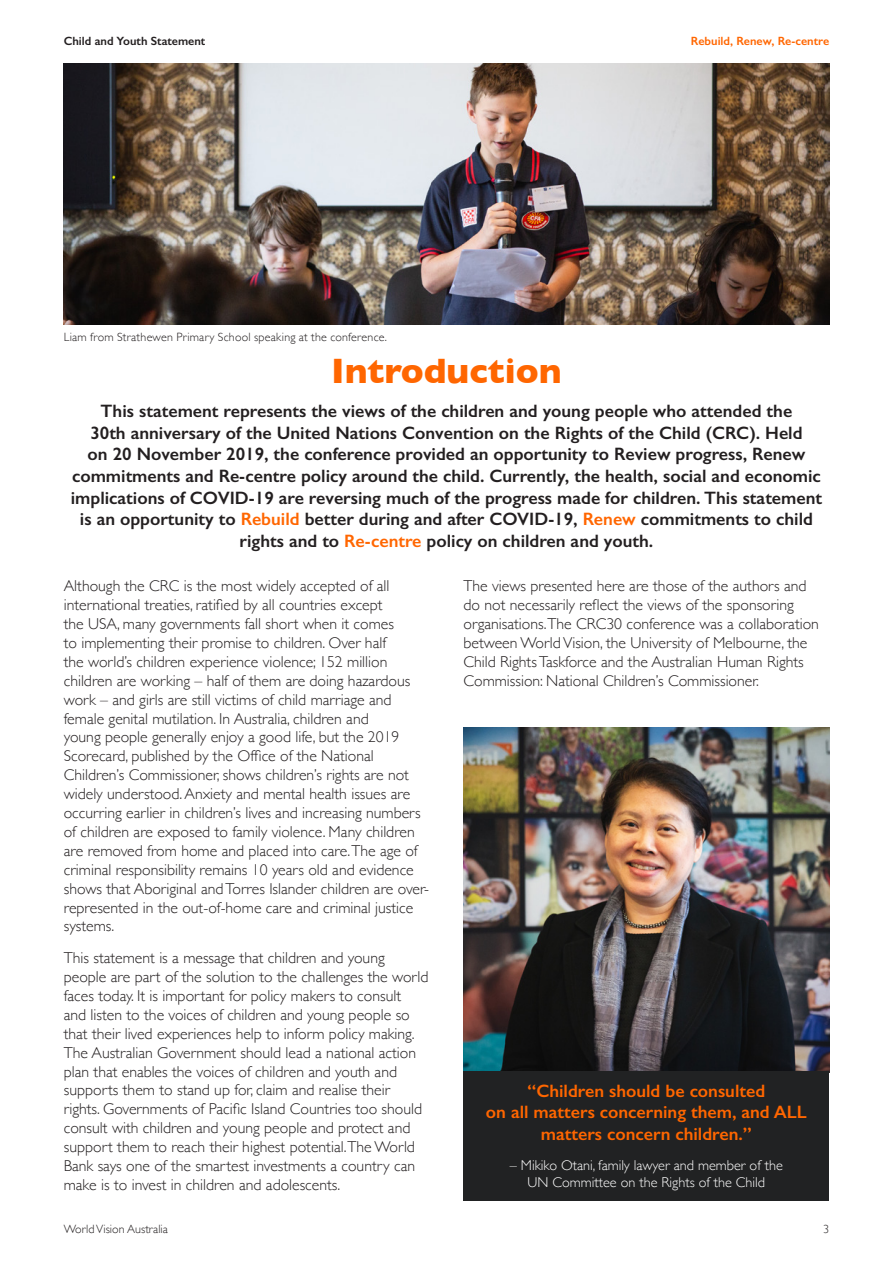
<style>
.page{position:relative;width:893px;height:1263px;background:#fff}
.page>*{position:absolute;margin:0;border:0;box-sizing:border-box;transform-origin:0 0}
.Head_A{font:700 36px "Gill Sans";color:#f60}
.Intro_para_12pt{font:600 18px/21.6px "Gill Sans";color:#231f20;text-align:center}
.Body_copy{font:600 18px/21.6px "Gill Sans";color:#f60;text-align:center}
.Body_copy-2{font:300 15.75px/18.9px "Gill Sans";color:#231f20}
.pull_quote_credit{font:300 14.25px/17.2px "Gill Sans";color:#fff;text-align:center}
.Subhead_A{font:300 12px "Gill Sans";letter-spacing:.02em;color:#231f20}
.t1{font:600 12px "Gill Sans";color:#f60}
.t2{font:600 12px "Gill Sans";color:#231f20}
.Subhead_A-2{font:300 12px "Gill Sans";color:#231f20}
.s1{color:#f60}
</style>
<div class="page">
<img style="left:463px;top:727px;width:366px;height:344px">
<div style="left:463px;top:1071px;width:366px;height:129px;background:#212223"></div>
<img style="left:64px;top:64px;width:765px;height:260px">
<p class="t2" style="left:64px;top:34px;width:143px">Child and Youth Statement</p>
<p class="t1" style="left:691px;top:34px;width:140px">Rebuild, Renew, Re-centre</p>
<p class="Subhead_A" style="left:64px;top:328px;width:325px">Liam from Strathewen Primary School speaking at the conference.</p>
<p class="Head_A" style="left:331px;top:342px;width:232px">Introduction</p>
<p class="Intro_para_12pt" style="left:71px;top:400px;width:753px">This statement represents the views of the children and young people who attended the<br>30th anniversary of the United Nations Convention on the Rights of the Child (CRC). Held<br>on 20 November 2019, the conference provided an opportunity to Review progress, Renew commitments and Re-centre policy around the child. Currently, the health, social and economic implications of COVID-19 are reversing much of the progress made for children. This statement is an opportunity to <span class="s1">Rebuild</span> better during and after COVID-19, <span class="s1">Renew</span> commitments to child rights and to <span class="s1">Re-centre</span> policy on children and youth.</p>
<p class="Body_copy-2" style="left:64px;top:576px;width:367px">Although the CRC is the most widely accepted of all international treaties, ratified by all countries except<br>the USA, many governments fall short when it comes<br>to implementing their promise to children. Over half<br>the world’s children experience violence; 152 million children are working – half of them are doing hazardous work – and girls are still victims of child marriage and female genital mutilation. In Australia, children and<br>young people generally enjoy a good life, but the 2019<br>Scorecard, published by the Office of the National Children’s Commissioner, shows children’s rights are not widely understood. Anxiety and mental health issues are occurring earlier in children’s lives and increasing numbers of children are exposed to family violence. Many children are removed from home and placed into care.The age of criminal responsibility remains 10 years old and evidence shows that Aboriginal and Torres Islander children are over&shy;represented in the out-of-home care and criminal justice systems.</p>
<p class="Body_copy-2" style="left:64px;top:948px;width:366px">This statement is a message that children and young people are part of the solution to the challenges the world faces today. It is important for policy makers to consult<br>and listen to the voices of children and young people so that their lived experiences help to inform policy making.<br>The Australian Government should lead a national action plan that enables the voices of children and youth and supports them to stand up for, claim and realise their rights. Governments of Pacific Island Countries too should consult with children and young people and protect and support them to reach their highest potential.The World Bank says one of the smartest investments a country can make is to invest in children and adolescents.</p>
<p class="Body_copy-2" style="left:463px;top:576px;width:357px">The views presented here are those of the authors and do not necessarily reflect the views of the sponsoring organisations.The CRC30 conference was a collaboration between World Vision, the University of Melbourne, the Child Rights Taskforce and the Australian Human Rights Commission: National Children’s Commissioner.</p>
<p class="Body_copy" style="left:486px;top:1080px;width:322px">“Children should be consulted<br>on all matters concerning them, and ALL matters concern children.”</p>
<p class="pull_quote_credit" style="left:510px;top:1156px;width:274px">– Mikiko Otani, family lawyer and member of the<br>UN Committee on the Rights of the Child</p>
<p class="Subhead_A-2" style="left:64px;top:1220px;width:106px">World Vision Australia</p>
<p class="Subhead_A" style="left:823px;top:1220px;width:7px">3</p>
</div>
